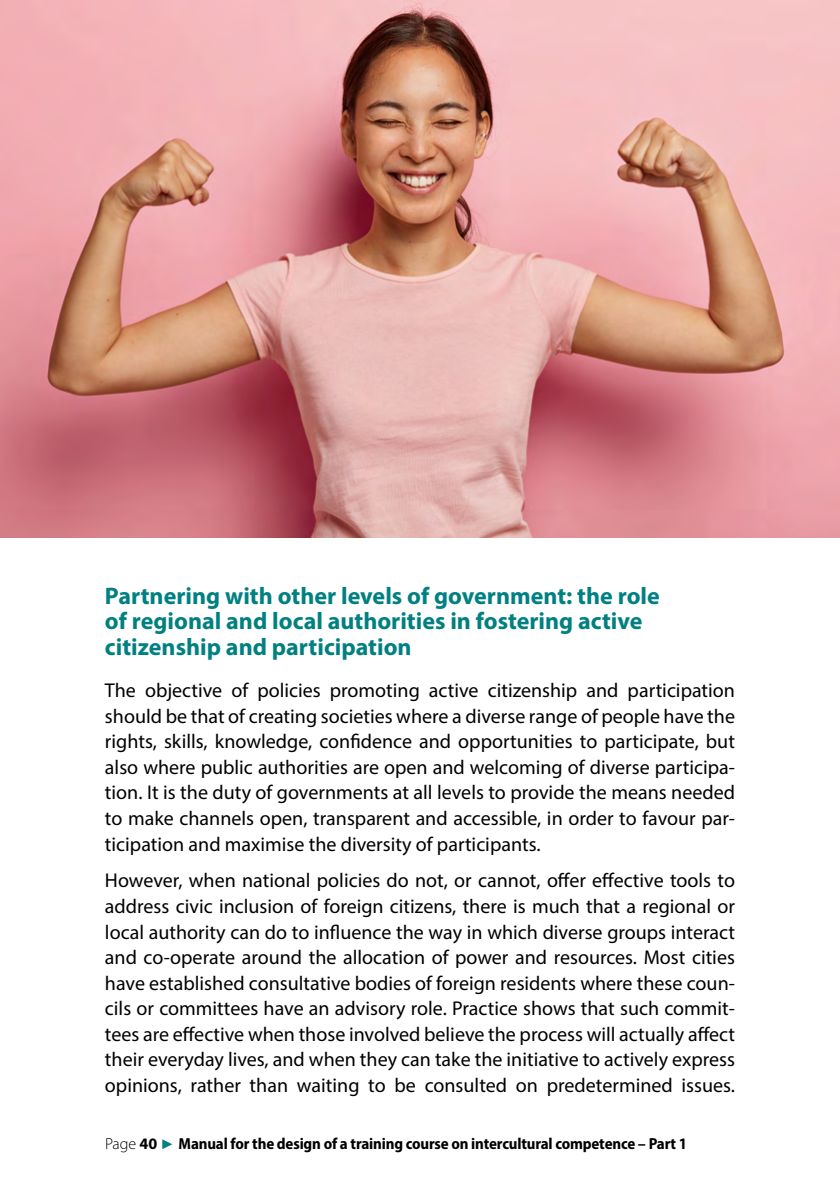
<style>
.page{position:relative;width:840px;height:1191px;background:#fff}
.page>*{position:absolute;margin:0;border:0;box-sizing:border-box;transform-origin:0 0}
.t1{font:700 24px/25.6px "Myriad Pro";color:#008081}
.t2{font:20px/25.6px "Myriad Pro";color:#000;text-align:justify}
.t3{font:700 semi-condensed 16px "Myriad Pro";letter-spacing:-.01em;color:#000}
.s1{font-weight:300;font-stretch:normal}
.s2{font-stretch:normal}
.s3{font-family:"Arial";font-weight:400;font-stretch:normal;font-size:14px;color:#008081}
</style>
<div class="page">
<img style="left:0;top:0;width:839px;height:537px">
<p class="t1" style="left:105px;top:582px;width:556px">Partnering with other levels of government: the role of regional and local authorities in fostering active citizenship and participation</p>
<p class="t2" style="left:105px;top:677px;width:631px">The objective of policies promoting active citizenship and participation should be that of creating societies where a diverse range of people have the rights, skills, knowledge, confidence and opportunities to participate, but also where public authorities are open and welcoming of diverse participa&shy;tion. It is the duty of governments at all levels to provide the means needed to make channels open, transparent and accessible, in order to favour par&shy;ticipation and maximise the diversity of participants.</p>
<p class="t2" style="left:105px;top:867px;width:631px">However, when national policies do not, or cannot, offer effective tools to address civic inclusion of foreign citizens, there is much that a regional or local authority can do to influence the way in which diverse groups interact and co-operate around the allocation of power and resources. Most cities have established consultative bodies of foreign residents where these coun&shy;cils or committees have an advisory role. Practice shows that such commit&shy;tees are effective when those involved believe the process will actually affect their everyday lives, and when they can take the initiative to actively express opinions, rather than waiting to be consulted on predetermined issues.</p>
<p class="t3" style="left:105px;top:1133px;width:583px"><span class="s1">Page</span> <span class="s2">40</span> <span class="s3">►</span> Manual for the design of a training course on intercultural competence – Part 1</p>
</div>
